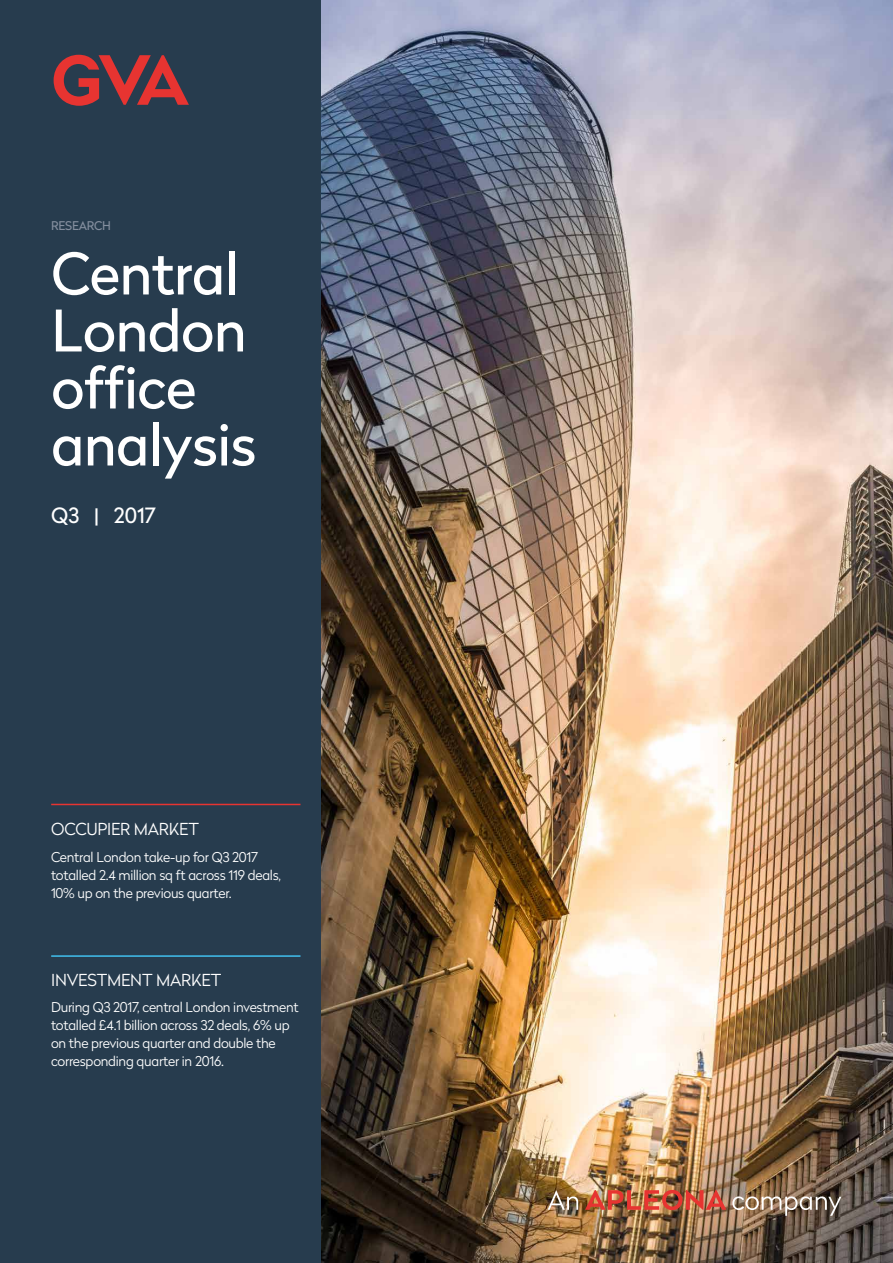
<style>
.page{position:relative;width:893px;height:1263px;background:#273c4e}
.page>*{position:absolute;margin:0;border:0;box-sizing:border-box;transform-origin:0 0}
.t1{font:57px/57px "Radikal";letter-spacing:-.01em;color:#fff}
.t2{font:21px "Radikal";color:#fff}
.t3{font:300 16.5px "Radikal";letter-spacing:-.015em;color:#fff}
.t4{font:300 13.5px/18px "Radikal";letter-spacing:-.02em;color:#fff}
.t5{font:12px "Radikal";letter-spacing:-.02em;color:#848e9e}
</style>
<div class="page">
<img style="left:322px;top:0;width:571px;height:1263px">
<svg style="left:54px;top:55px;width:135px;height:51px"></svg>
<svg style="left:548px;top:1190px;width:30px;height:20px"></svg>
<svg style="left:732px;top:1196px;width:109px;height:19px;background:#988473"></svg>
<img style="left:585px;top:1190px;width:141px;height:20px">
<hr style="left:51px;top:804px;width:249px;height:1px;background:#e73431">
<hr style="left:51px;top:955px;width:249px;height:2px;background:#41c0ef">
<p class="t5" style="left:51px;top:217px;width:61px">RESEARCH</p>
<h1 class="t1" style="left:51px;top:243px;width:207px">Central<br>London office analysis</h1>
<h2 class="t2" style="left:51px;top:501px;width:107px">Q3 | 2017</h2>
<p class="t3" style="left:51px;top:817px;width:150px">OCCUPIER MARKET</p>
<p class="t4" style="left:51px;top:847px;width:232px">Central London take-up for Q3 2017 totalled 2.4 million sq ft across 119 deals,<br>10% up on the previous quarter.</p>
<p class="t3" style="left:51px;top:968px;width:172px">INVESTMENT MARKET</p>
<p class="t4" style="left:51px;top:998px;width:249px">During Q3 2017, central London investment totalled £4.1 billion across 32 deals, 6% up on the previous quarter and double the corresponding quarter in 2016.</p>
</div>
